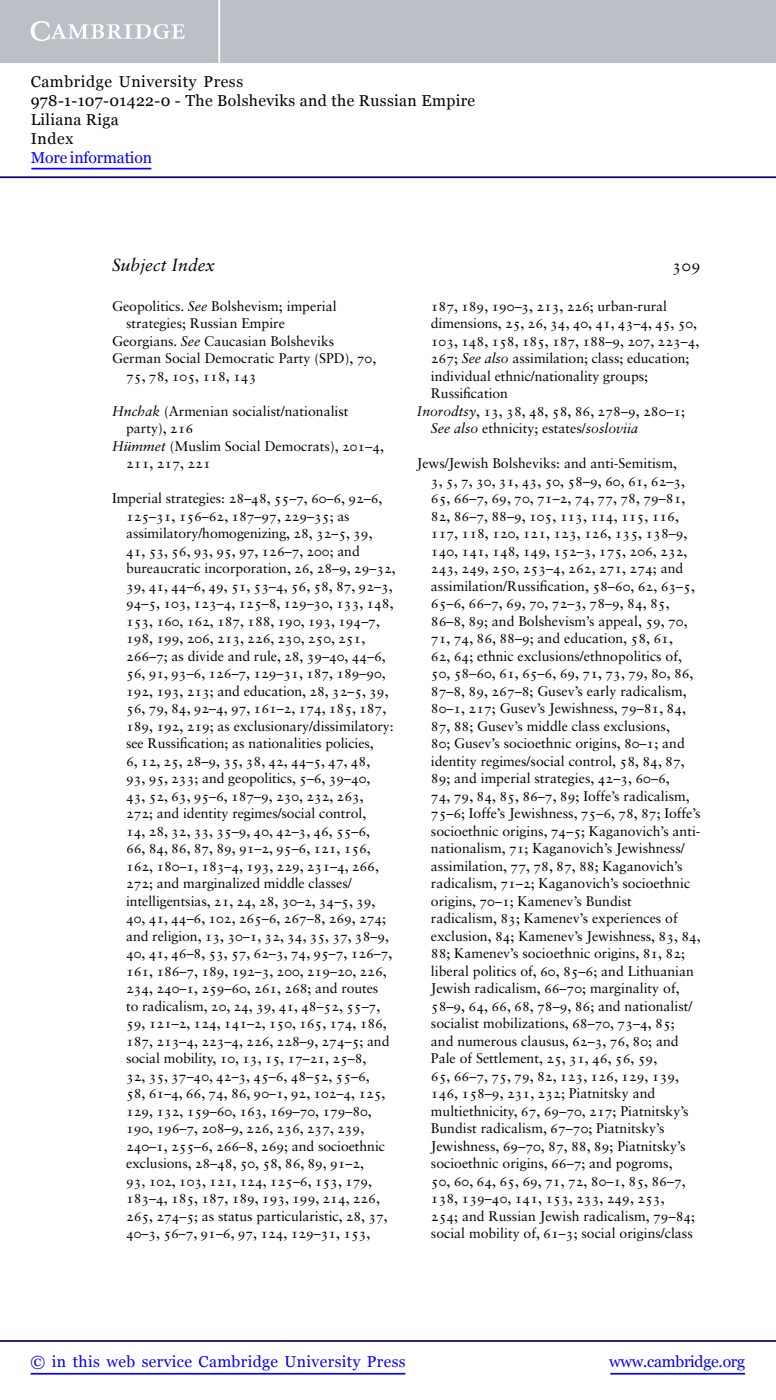
<style>
.page{position:relative;width:776px;height:1400px;background:#fff}
.page>*{position:absolute;margin:0;border:0;box-sizing:border-box;transform-origin:0 0}
.t1{font:italic 17.5px "Sabon LT Std";color:#000}
.t2{font:16.62px "Sabon LT Std";color:#000}
.t3{font:15.75px/18.9px "Georgia";letter-spacing:.025em;color:#000}
.t4{font:15.75px "Georgia";letter-spacing:.025em;color:#00f}
.t5{font:15.75px "Georgia";letter-spacing:-.015em;color:#00f}
.t6{font:15.75px "Georgia";letter-spacing:-.01em;color:#00f}
.t7{font:14px/17.5px "Sabon LT Std";color:#000}
.s1{font-style:italic}
</style>
<div class="page">
<div style="left:0;top:0;width:775px;height:63px;background:#bac0c6"></div>
<svg style="left:31px;top:21px;width:154px;height:20px"></svg>
<hr style="left:218px;top:0;width:2px;height:63px;background:#fff">
<hr style="left:0;top:176px;width:775px;height:2px;background:#150666">
<hr style="left:610px;top:1373px;width:134px;height:2px;background:#00f">
<hr style="left:0;top:1340px;width:775px;height:2px;background:#150666">
<hr style="left:31px;top:1373px;width:374px;height:2px;background:#00f">
<hr style="left:31px;top:168px;width:120px;height:1px;background:#00f">
<p class="t3" style="left:31px;top:72px;width:446px">Cambridge University Press<br>978-1-107-01422-0 - The Bolsheviks and the Russian Empire<br>Liliana Riga<br>Index</p>
<p class="t6" style="left:31px;top:148px;width:123px">More information</p>
<p class="t1" style="left:112px;top:255px;width:105px">Subject Index</p>
<p class="t2" style="left:671px;top:255px;width:30px">309</p>
<p class="t7" style="left:112px;top:297px;width:226px">Geopolitics. <span class="s1">See</span> Bolshevism; imperial</p>
<p class="t7" style="left:126px;top:315px;width:160px">strategies; Russian Empire</p>
<p class="t7" style="left:112px;top:332px;width:223px">Georgians. <span class="s1">See</span> Caucasian Bolsheviks</p>
<p class="t7" style="left:112px;top:350px;width:265px">German Social Democratic Party (SPD), 70,</p>
<p class="t7" style="left:126px;top:367px;width:132px">75, 78, 105, 118, 143</p>
<p class="t7" style="left:112px;top:402px;width:238px"><span class="s1">Hnchak</span> (Armenian socialist/nationalist</p>
<p class="t7" style="left:126px;top:420px;width:69px">party), 216</p>
<p class="t7" style="left:112px;top:437px;width:273px"><span class="s1">Hümmet</span> (Muslim Social Democrats), 201–4,</p>
<p class="t7" style="left:126px;top:455px;width:86px">211, 217, 221</p>
<p class="t7" style="left:126px;top:490px;width:271px;text-indent:-14px">Imperial strategies: 28–48, 55–7, 60–6, 92–6, 125–31, 156–62, 187–97, 229–35; as assimilatory/homogenizing, 28, 32–5, 39,<br>41, 53, 56, 93, 95, 97, 126–7, 200; and bureaucratic incorporation, 26, 28–9, 29–32, 39, 41, 44–6, 49, 51, 53–4, 56, 58, 87, 92–3, 94–5, 103, 123–4, 125–8, 129–30, 133, 148, 153, 160, 162, 187, 188, 190, 193, 194–7, 198, 199, 206, 213, 226, 230, 250, 251, 266–7; as divide and rule, 28, 39–40, 44–6, 56, 91, 93–6, 126–7, 129–31, 187, 189–90, 192, 193, 213; and education, 28, 32–5, 39, 56, 79, 84, 92–4, 97, 161–2, 174, 185, 187, 189, 192, 219; as exclusionary/dissimilatory: see Russification; as nationalities policies,<br>6, 12, 25, 28–9, 35, 38, 42, 44–5, 47, 48,<br>93, 95, 233; and geopolitics, 5–6, 39–40,<br>43, 52, 63, 95–6, 187–9, 230, 232, 263,<br>272; and identity regimes/social control,<br>14, 28, 32, 33, 35–9, 40, 42–3, 46, 55–6,<br>66, 84, 86, 87, 89, 91–2, 95–6, 121, 156, 162, 180–1, 183–4, 193, 229, 231–4, 266, 272; and marginalized middle classes/ intelligentsias, 21, 24, 28, 30–2, 34–5, 39, 40, 41, 44–6, 102, 265–6, 267–8, 269, 274; and religion, 13, 30–1, 32, 34, 35, 37, 38–9, 40, 41, 46–8, 53, 57, 62–3, 74, 95–7, 126–7, 161, 186–7, 189, 192–3, 200, 219–20, 226, 234, 240–1, 259–60, 261, 268; and routes<br>to radicalism, 20, 24, 39, 41, 48–52, 55–7, 59, 121–2, 124, 141–2, 150, 165, 174, 186, 187, 213–4, 223–4, 226, 228–9, 274–5; and social mobility, 10, 13, 15, 17–21, 25–8,<br>32, 35, 37–40, 42–3, 45–6, 48–52, 55–6,<br>58, 61–4, 66, 74, 86, 90–1, 92, 102–4, 125, 129, 132, 159–60, 163, 169–70, 179–80, 190, 196–7, 208–9, 226, 236, 237, 239, 240–1, 255–6, 266–8, 269; and socioethnic exclusions, 28–48, 50, 58, 86, 89, 91–2,<br>93, 102, 103, 121, 124, 125–6, 153, 179, 183–4, 185, 187, 189, 193, 199, 214, 226, 265, 274–5; as status particularistic, 28, 37, 40–3, 56–7, 91–6, 97, 124, 129–31, 153,</p>
<p class="t7" style="left:430px;top:297px;width:237px">187, 189, 190–3, 213, 226; urban-rural</p>
<p class="t7" style="left:430px;top:315px;width:267px">dimensions, 25, 26, 34, 40, 41, 43–4, 45, 50,</p>
<p class="t7" style="left:430px;top:332px;width:270px">103, 148, 158, 185, 187, 188–9, 207, 223–4,</p>
<p class="t7" style="left:431px;top:350px;width:260px">267; <span class="s1">See also</span> assimilation; class; education;</p>
<p class="t7" style="left:431px;top:367px;width:218px">individual ethnic/nationality groups;</p>
<p class="t7" style="left:431px;top:385px;width:79px">Russification</p>
<p class="t7" style="left:417px;top:402px;width:270px"><span class="s1">Inorodtsy</span>, 13, 38, 48, 58, 86, 278–9, 280–1;</p>
<p class="t7" style="left:431px;top:420px;width:208px"><span class="s1">See also</span> ethnicity; estates/<span class="s1">sosloviia</span></p>
<p class="t7" style="left:430px;top:455px;width:271px;text-indent:-14px">Jews/Jewish Bolsheviks: and anti-Semitism,<br>3, 5, 7, 30, 31, 43, 50, 58–9, 60, 61, 62–3, 65, 66–7, 69, 70, 71–2, 74, 77, 78, 79–81, 82, 86–7, 88–9, 105, 113, 114, 115, 116, 117, 118, 120, 121, 123, 126, 135, 138–9, 140, 141, 148, 149, 152–3, 175, 206, 232, 243, 249, 250, 253–4, 262, 271, 274; and assimilation/Russification, 58–60, 62, 63–5, 65–6, 66–7, 69, 70, 72–3, 78–9, 84, 85, 86–8, 89; and Bolshevism’s appeal, 59, 70, 71, 74, 86, 88–9; and education, 58, 61,<br>62, 64; ethnic exclusions/ethnopolitics of, 50, 58–60, 61, 65–6, 69, 71, 73, 79, 80, 86, 87–8, 89, 267–8; Gusev’s early radicalism, 80–1, 217; Gusev’s Jewishness, 79–81, 84, 87, 88; Gusev’s middle class exclusions,<br>80; Gusev’s socioethnic origins, 80–1; and identity regimes/social control, 58, 84, 87, 89; and imperial strategies, 42–3, 60–6,<br>74, 79, 84, 85, 86–7, 89; Ioffe’s radicalism, 75–6; Ioffe’s Jewishness, 75–6, 78, 87; Ioffe’s socioethnic origins, 74–5; Kaganovich’s anti&shy;nationalism, 71; Kaganovich’s Jewishness/ assimilation, 77, 78, 87, 88; Kaganovich’s radicalism, 71–2; Kaganovich’s socioethnic origins, 70–1; Kamenev’s Bundist radicalism, 83; Kamenev’s experiences of exclusion, 84; Kamenev’s Jewishness, 83, 84, 88; Kamenev’s socioethnic origins, 81, 82; liberal politics of, 60, 85–6; and Lithuanian Jewish radicalism, 66–70; marginality of, 58–9, 64, 66, 68, 78–9, 86; and nationalist/ socialist mobilizations, 68–70, 73–4, 85;<br>and numerous clausus, 62–3, 76, 80; and Pale of Settlement, 25, 31, 46, 56, 59,<br>65, 66–7, 75, 79, 82, 123, 126, 129, 139, 146, 158–9, 231, 232; Piatnitsky and multiethnicity, 67, 69–70, 217; Piatnitsky’s Bundist radicalism, 67–70; Piatnitsky’s Jewishness, 69–70, 87, 88, 89; Piatnitsky’s socioethnic origins, 66–7; and pogroms,<br>50, 60, 64, 65, 69, 71, 72, 80–1, 85, 86–7, 138, 139–40, 141, 153, 233, 249, 253,<br>254; and Russian Jewish radicalism, 79–84; social mobility of, 61–3; social origins/class</p>
<p class="t4" style="left:31px;top:1352px;width:376px">© in this web service Cambridge University Press</p>
<p class="t5" style="left:608px;top:1352px;width:137px">www.cambridge.org</p>
</div>
